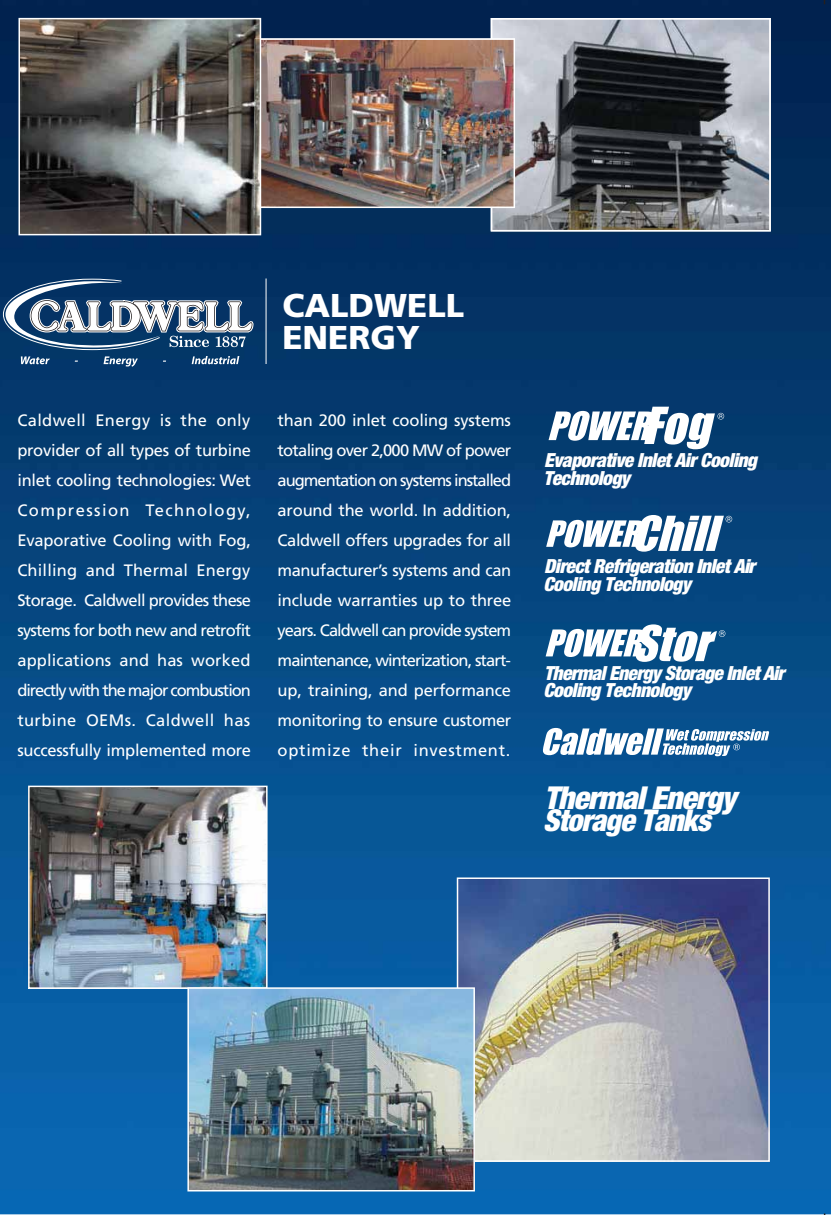
<style>
.page{position:relative;width:831px;height:1215px;background:#fff}
.page>*{position:absolute;margin:0;border:0;box-sizing:border-box;transform-origin:0 0}
.t1{font:900 33px/32px "Frutiger";color:#fff}
.t2{font:italic 900 condensed 31.65px "Helvetica Neue LT Std";letter-spacing:-.03em;color:#fff}
.t3{font:italic 900 condensed 30.15px "Helvetica Neue LT Std";letter-spacing:-.03em;color:#fff}
.t4{font:italic 900 condensed 19.5px/17.7px "Helvetica Neue LT Std";letter-spacing:-.03em;color:#fff}
.t5{font:16.5px/30px "Frutiger";letter-spacing:-.015em;color:#fff;text-align:justify}
</style>
<div class="page">
<img style="left:0;top:0;width:831px;height:1214px">
<img style="left:31px;top:789px;width:234px;height:197px">
<div style="left:28px;top:786px;width:240px;height:203px;border:2px solid #fff"></div>
<svg style="left:546px;top:624px;width:179px;height:38px"></svg>
<svg style="left:546px;top:515px;width:186px;height:37px"></svg>
<svg style="left:549px;top:407px;width:175px;height:42px"></svg>
<svg style="left:491px;top:18px;width:280px;height:213px;background:#707278"></svg>
<hr style="left:266px;top:279px;width:1px;height:85px;background:#fff">
<svg style="left:3px;top:279px;width:251px;height:71px"></svg>
<svg style="left:21px;top:356px;width:29px;height:8px"></svg>
<svg style="left:104px;top:356px;width:34px;height:11px"></svg>
<svg style="left:192px;top:356px;width:47px;height:8px"></svg>
<img style="left:261px;top:38px;width:254px;height:170px">
<img style="left:22px;top:21px;width:236px;height:211px">
<img style="left:255px;top:38px;width:3px;height:170px">
<div style="left:19px;top:18px;width:242px;height:217px;border:2px solid #fff"></div>
<img style="left:460px;top:880px;width:307px;height:279px">
<div style="left:457px;top:877px;width:313px;height:285px;border:2px solid #fff"></div>
<img style="left:190px;top:990px;width:282px;height:198px">
<div style="left:187px;top:987px;width:288px;height:204px;border:2px solid #fff"></div>
<svg style="left:824px;top:0;width:7px;height:4px"></svg>
<svg style="left:824px;top:1213px;width:7px;height:2px"></svg>
<svg style="left:543px;top:728px;width:226px;height:28px"></svg>
<p class="t1" style="left:282px;top:289px;width:183px">CALDWELL<br>ENERGY</p>
<p class="t5" style="left:17px;top:405px;width:235px">Caldwell Energy is the only provider of all types of turbine inlet cooling technologies: Wet Compression Technology, Evaporative Cooling with Fog, Chilling and Thermal Energy Storage. Caldwell provides these systems for both new and retrofit applications and has worked directly with the major combustion turbine OEMs. Caldwell has successfully implemented more</p>
<p class="t5" style="left:278px;top:405px;width:235px">than 200 inlet cooling systems totaling over 2,000 MW of power augmentation on systems installed around the world. In addition, Caldwell offers upgrades for all manufacturer’s systems and can include warranties up to three years. Caldwell can provide system maintenance, winterization, start&shy;up, training, and performance monitoring to ensure customer optimize their investment.</p>
<p class="t4" style="left:543px;top:452px;width:215px">Evaporative Inlet Air Cooling<br>Technology</p>
<p class="t4" style="left:543px;top:558px;width:213px">Direct Refrigeration Inlet Air<br>Cooling Technology</p>
<p class="t4" style="left:543px;top:664px;width:243px">Thermal Energy Storage Inlet Air<br>Cooling Technology</p>
<p class="t2" style="left:544px;top:778px;width:193px">Thermal Energy</p>
<p class="t3" style="left:543px;top:802px;width:169px">Storage Tanks</p>
</div>
